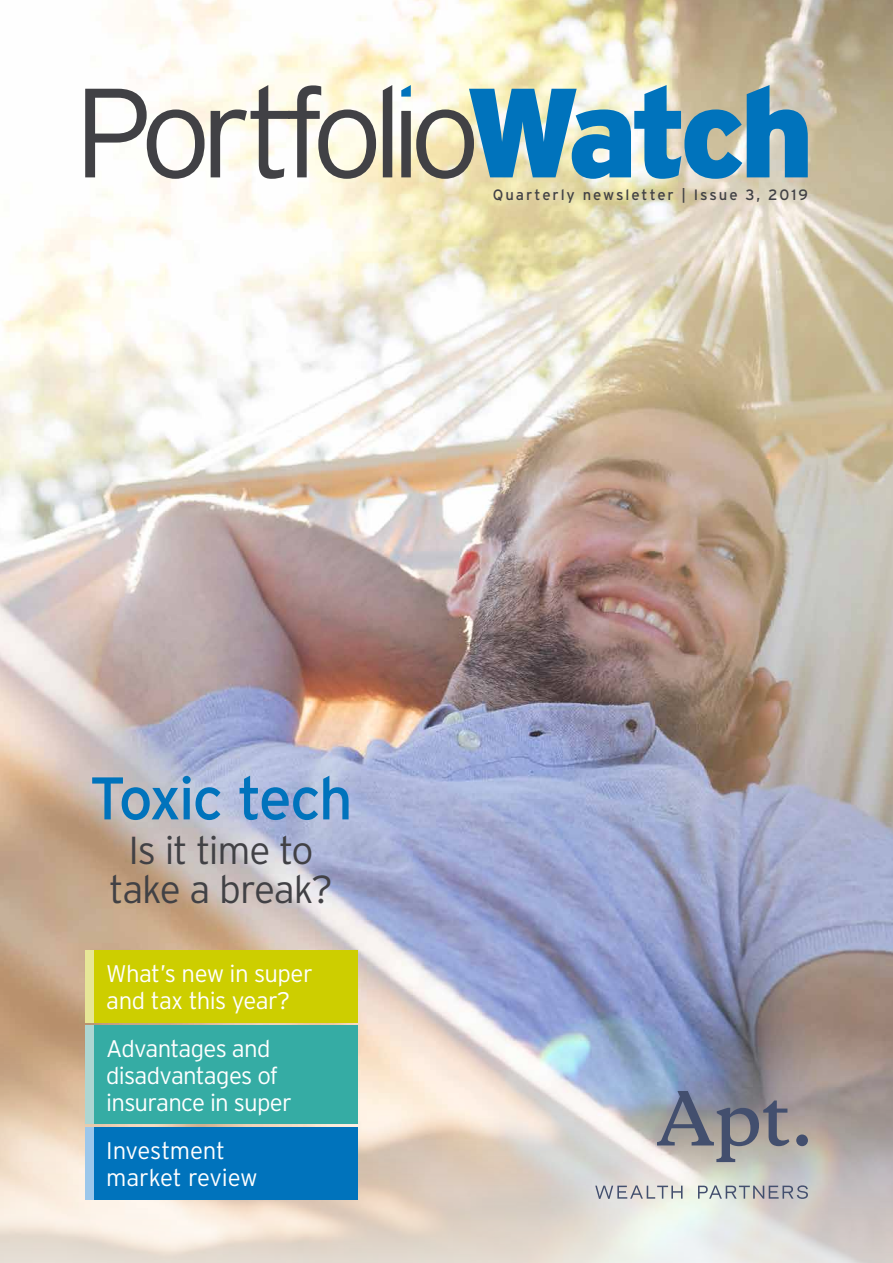
<style>
.page{position:relative;width:893px;height:1263px;background:#fff}
.page>*{position:absolute;margin:0;border:0;box-sizing:border-box;transform-origin:0 0}
.t1{font:60px "Interstate";letter-spacing:-.045em;color:#0073bc}
.t2{font:300 39px/39px "Interstate";letter-spacing:-.03em;color:#414145;text-align:center}
.t3{font:300 24px/27px "Interstate";letter-spacing:-.03em;color:#fff}
.t4{font:300 24px/27px "Interstate";letter-spacing:-.01em;color:#fff}
.t5{font:15px "Interstate";letter-spacing:.125em;color:#414145}
</style>
<div class="page">
<img style="left:0;top:0;width:893px;height:822px">
<img style="left:0;top:822px;width:893px;height:441px">
<div style="left:85px;top:950px;width:272px;height:72px;background:#cdce00"></div>
<div style="left:85px;top:950px;width:9px;height:72px;background:#e7e697"></div>
<div style="left:85px;top:1025px;width:272px;height:99px;background:#35aca4"></div>
<div style="left:85px;top:1025px;width:9px;height:99px;background:#add6d2"></div>
<div style="left:85px;top:1127px;width:272px;height:72px;background:#0073bc"></div>
<div style="left:85px;top:1127px;width:9px;height:72px;background:#9cc7eb"></div>
<svg style="left:595px;top:1185px;width:88px;height:14px"></svg>
<svg style="left:698px;top:1185px;width:110px;height:14px;background:#adb2b6"></svg>
<svg style="left:657px;top:1091px;width:132px;height:71px;background:#8b8c94"></svg>
<div style="left:796px;top:1134px;width:12px;height:12px;background:#434f6e;border-radius:50%"></div>
<svg style="left:85px;top:85px;width:723px;height:94px"></svg>
<p class="t5" style="left:493px;top:186px;width:317px">Quarterly newsletter | Issue 3, 2019</p>
<h1 class="t1" style="left:89px;top:765px;width:265px">Toxic tech</h1>
<h2 class="t2" style="left:109px;top:831px;width:225px">Is it time to take a break?</h2>
<p class="t3" style="left:106px;top:960px;width:208px">What’s new in super and tax this year?</p>
<p class="t3" style="left:106px;top:1035px;width:187px">Advantages and disadvantages of insurance in super</p>
<p class="t4" style="left:106px;top:1137px;width:153px">Investment market review</p>
</div>
